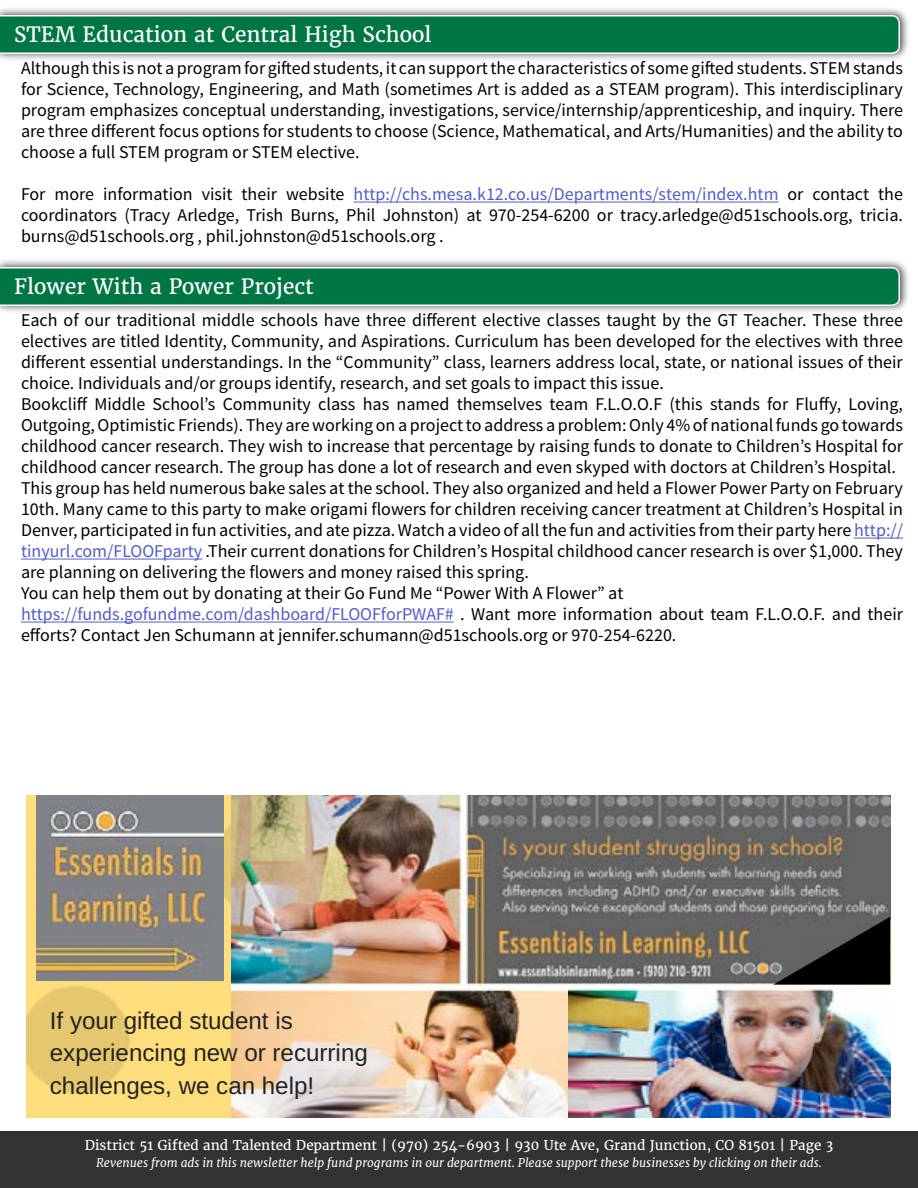
<style>
.page{position:relative;width:918px;height:1188px;background:#fff}
.page>*{position:absolute;margin:0;border:0;box-sizing:border-box;transform-origin:0 0}
.t1{font:24.15px/32.5px "Arimo";color:#222}
.t2{font:21px "Merriweather";color:#fff}
.t3{font:18px/21px "Source Sans Pro";color:#000;text-align:justify}
.t4{font:13.5px "Merriweather";color:#fff}
.t5{font:italic 12px "Merriweather";color:#fff}
.s1{color:#4f5cd6}
</style>
<div class="page">
<div style="left:0;top:1131px;width:918px;height:57px;background:#333231"></div>
<hr style="left:354px;top:202px;width:425px;height:1px;background:#4f5cd6">
<div style="left:0;top:7px;width:910px;height:55px;background:#000;opacity:.75"></div>
<svg style="left:0;top:14px;width:901px;height:41px;background:#1b8256"></svg>
<img style="left:231px;top:795px;width:659px;height:323px">
<img style="left:568px;top:988px;width:322px;height:130px">
<img style="left:36px;top:795px;width:187px;height:185px">
<svg style="left:773px;top:917px;width:117px;height:68px;background:#333"></svg>
<hr style="left:854px;top:538px;width:49px;height:1px;background:#4f5cd6">
<hr style="left:21px;top:559px;width:181px;height:1px;background:#4f5cd6">
<hr style="left:21px;top:622px;width:433px;height:1px;background:#4f5cd6">
<div style="left:0;top:259px;width:910px;height:55px;background:#000;opacity:.75"></div>
<svg style="left:0;top:266px;width:901px;height:41px;background:#1b8256"></svg>
<p class="t2" style="left:14px;top:22px;width:419px">STEM Education at Central High School</p>
<p class="t3" style="left:21px;top:58px;width:883px">Although this is not a program for gifted students, it can support the characteristics of some gifted students. STEM stands for Science, Technology, Engineering, and Math (sometimes Art is added as a STEAM program). This interdisciplinary program emphasizes conceptual understanding, investigations, service/internship/apprenticeship, and inquiry. There are three different focus options for students to choose (Science, Mathematical, and Arts/Humanities) and the ability to choose a full STEM program or STEM elective.</p>
<p class="t3" style="left:21px;top:184px;width:884px">For more information visit their website <span class="s1">http://chs.mesa.k12.co.us/Departments/stem/index.htm</span> or contact the coordinators (Tracy Arledge, Trish Burns, Phil Johnston) at 970-254-6200 or tracy.arledge@d51schools.org, tricia. burns@d51schools.org , phil.johnston@d51schools.org .</p>
<p class="t2" style="left:14px;top:274px;width:301px">Flower With a Power Project</p>
<p class="t3" style="left:21px;top:310px;width:884px;text-align:left">Each of our traditional middle schools have three different elective classes taught by the GT Teacher. These three electives are titled Identity, Community, and Aspirations. Curriculum has been developed for the electives with three different essential understandings. In the “Community” class, learners address local, state, or national issues of their choice. Individuals and/or groups identify, research, and set goals to impact this issue.<br>Bookcliff Middle School’s Community class has named themselves team F.L.O.O.F (this stands for Fluffy, Loving, Outgoing, Optimistic Friends). They are working on a project to address a problem: Only 4% of national funds go towards childhood cancer research. They wish to increase that percentage by raising funds to donate to Children’s Hospital for childhood cancer research. The group has done a lot of research and even skyped with doctors at Children’s Hospital.<br>This group has held numerous bake sales at the school. They also organized and held a Flower Power Party on February 10th. Many came to this party to make origami flowers for children receiving cancer treatment at Children’s Hospital in Denver, participated in fun activities, and ate pizza. Watch a video of all the fun and activities from their party here <span class="s1">http:// tinyurl.com/FLOOFparty</span> .Their current donations for Children’s Hospital childhood cancer research is over $1,000. They are planning on delivering the flowers and money raised this spring.<br>You can help them out by donating at their Go Fund Me “Power With A Flower” at <span class="s1">https://funds.gofundme.com/dashboard/FLOOFforPWAF#</span> . Want more information about team F.L.O.O.F. and their efforts? Contact Jen Schumann at jennifer.schumann@d51schools.org or 970-254-6220.</p>
<h1 class="t1" style="left:50px;top:1004px;width:319px">If your gifted student is experiencing new or recurring challenges, we can help!</h1>
<p class="t4" style="left:85px;top:1137px;width:750px">District 51 Gifted and Talented Department | (970) 254-6903 | 930 Ute Ave, Grand Junction, CO 81501 | Page 3</p>
<p class="t5" style="left:96px;top:1155px;width:727px">Revenues from ads in this newsletter help fund programs in our department. Please support these businesses by clicking on their ads.</p>
</div>
